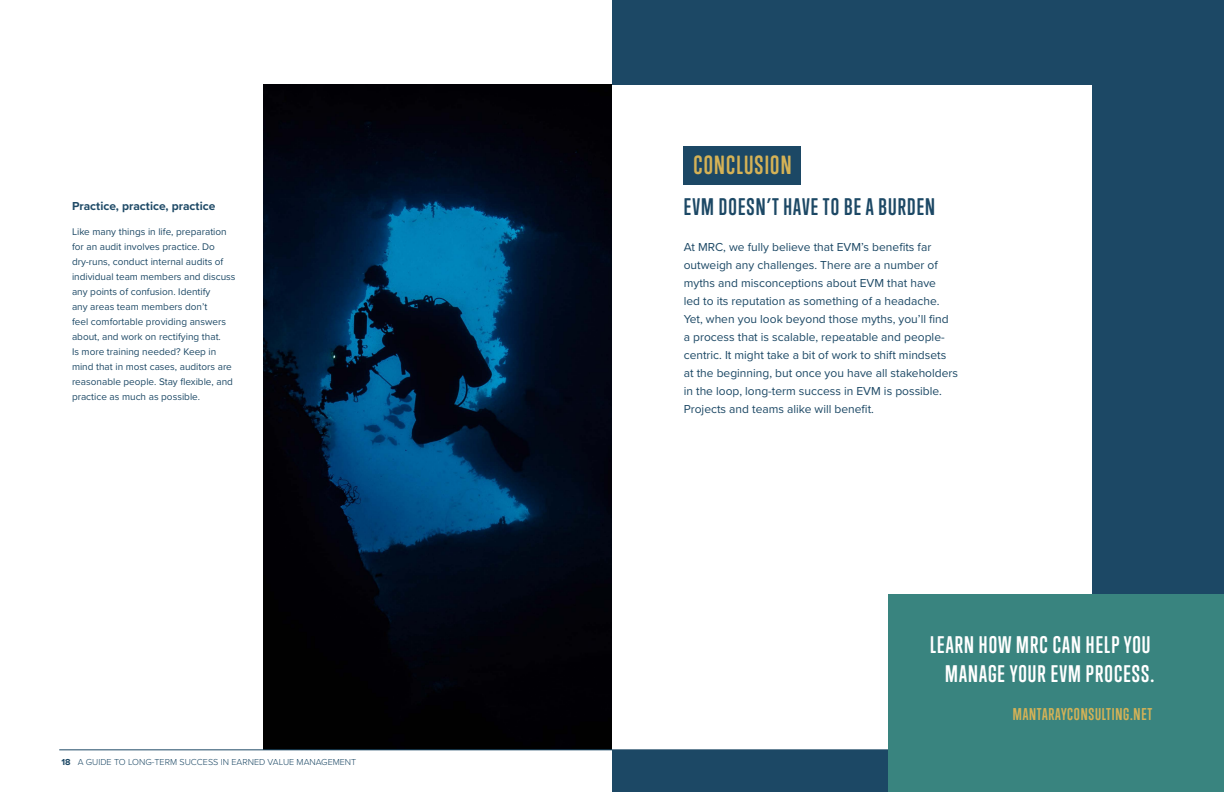
<style>
.page{position:relative;width:1224px;height:792px;background:#fff}
.page>*{position:absolute;margin:0;border:0;box-sizing:border-box;transform-origin:0 0}
.t1{font:700 24px "Trump Soft Pro";letter-spacing:.05em;color:#d5b256}
.t2{font:700 21.9px/29px "Trump Soft Pro";letter-spacing:.05em;color:#fff;text-align:right}
.t3{font:700 21.9px "Trump Soft Pro";letter-spacing:.05em;color:#1c4865}
.t4{font:700 15.6px "Trump Soft Pro";letter-spacing:.05em;color:#d5b256}
.t5{font:12px/18px "Proxima Nova";color:#1c4865}
.t6{font:700 12px "Proxima Nova";color:#1c4865}
.t7{font:10px/15px "Proxima Nova";color:#1c4865}
.t8{font:300 9px "Proxima Nova";color:#1c4865}
.s1{font-weight:700}
</style>
<div class="page">
<div style="left:612px;top:0;width:612px;height:792px;background:#1c4865"></div>
<img style="left:264px;top:85px;width:348px;height:664px">
<div style="left:612px;top:85px;width:479px;height:664px;background:#fff"></div>
<hr style="left:59px;top:750px;width:553px;height:1px;background:#1c4865">
<div style="left:888px;top:595px;width:336px;height:197px;background:#39847f"></div>
<div style="left:684px;top:146px;width:117px;height:38px;background:#1c4865"></div>
<p class="t6" style="left:72px;top:197px;width:145px">Practice, practice, practice</p>
<p class="t7" style="left:72px;top:224px;width:165px">Like many things in life, preparation for an audit involves practice. Do dry-runs, conduct internal audits of individual team members and discuss any points of confusion. Identify<br>any areas team members don’t<br>feel comfortable providing answers about, and work on rectifying that.<br>Is more training needed? Keep in mind that in most cases, auditors are reasonable people. Stay flexible, and practice as much as possible.</p>
<p class="t8" style="left:62px;top:755px;width:296px"><span class="s1">18</span> A GUIDE TO LONG-TERM SUCCESS IN EARNED VALUE MANAGEMENT</p>
<h1 class="t1" style="left:694px;top:151px;width:100px">CONCLUSION</h1>
<h2 class="t3" style="left:684px;top:193px;width:253px">EVM DOESN’T HAVE TO BE A BURDEN</h2>
<p class="t5" style="left:684px;top:237px;width:276px">At MRC, we fully believe that EVM’s benefits far outweigh any challenges. There are a number of myths and misconceptions about EVM that have<br>led to its reputation as something of a headache.<br>Yet, when you look beyond those myths, you’ll find a process that is scalable, repeatable and people&shy;centric. It might take a bit of work to shift mindsets at the beginning, but once you have all stakeholders in the loop, long-term success in EVM is possible.<br>Projects and teams alike will benefit.</p>
<h2 class="t2" style="left:930px;top:630px;width:226px">LEARN HOW MRC CAN HELP YOU<br>MANAGE YOUR EVM PROCESS.</h2>
<p class="t4" style="left:1013px;top:704px;width:141px">MANTARAYCONSULTING.NET</p>
</div>
